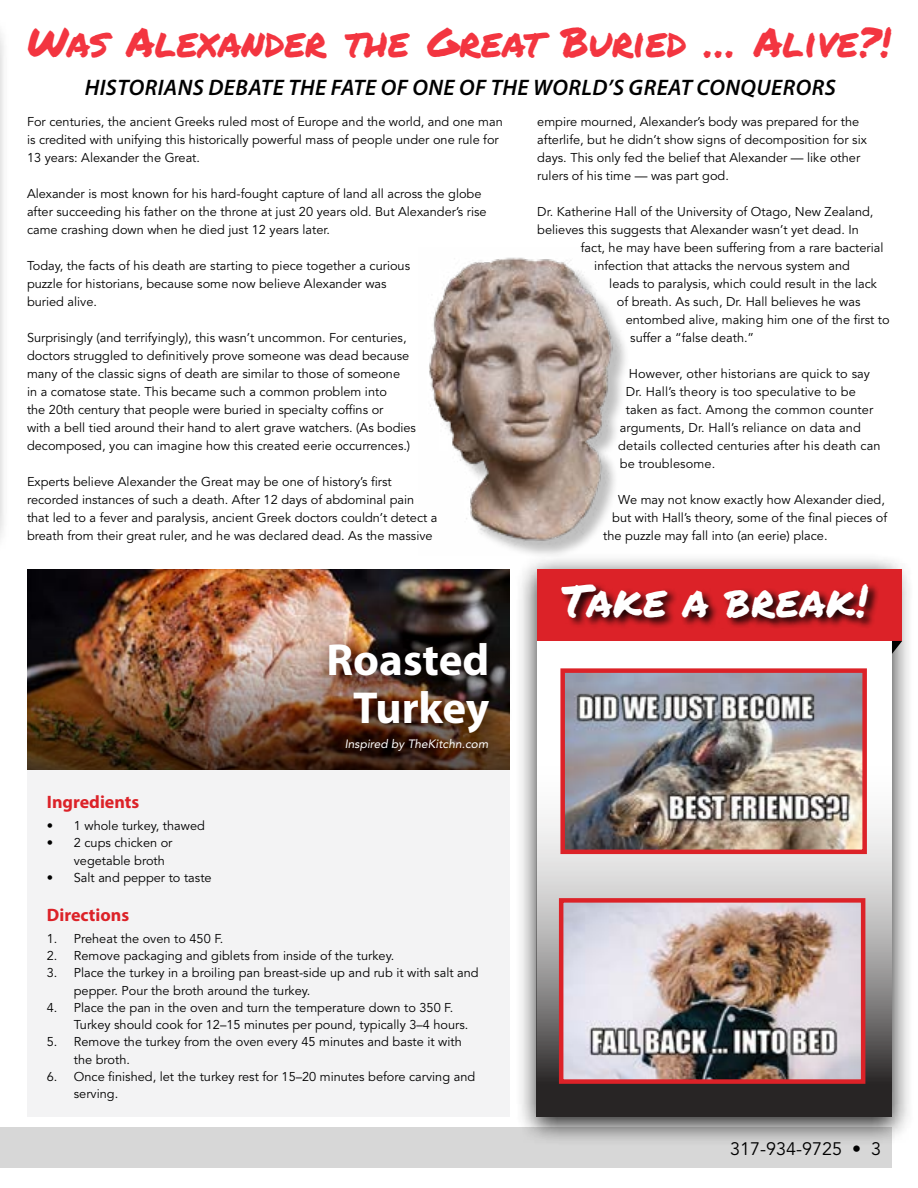
<style>
.page{position:relative;width:918px;height:1188px;background:#fff}
.page>*{position:absolute;margin:0;border:0;box-sizing:border-box;transform-origin:0 0}
.t1{font:700 45px/48px "Myriad Pro";color:#fff;text-align:center}
.t2{font:44.55px "Permanent Marker Pro";letter-spacing:.01em;color:#fff}
.t3{font:40.5px "Permanent Marker Pro";color:#f33540}
.t4{font:italic 600 22.5px "Myriad Pro";letter-spacing:.02em;color:#000}
.t5{font:700 18px "Myriad Pro";color:#dc2228}
.t6{font:18px "Avenir LT Std";color:#000}
.t7{font:12.75px/18px "Avenir LT Std";color:#000}
.t8{font:italic 12px "Avenir LT Std";color:#fff}
</style>
<div class="page">
<div style="left:0;top:1128px;width:892px;height:40px;background:#d7d7d7"></div>
<div style="left:0;top:11px;width:10px;height:549px;background:#000;opacity:.87"></div>
<div style="left:0;top:0;width:918px;height:15px;background:#fff"></div>
<div style="left:27px;top:569px;width:482px;height:548px;background:#f3f3f4"></div>
<img style="left:27px;top:569px;width:482px;height:69px">
<img style="left:27px;top:638px;width:482px;height:132px">
<div style="left:315px;top:630px;width:198px;height:126px;background:#000;opacity:.75"></div>
<div style="left:337px;top:730px;width:170px;height:37px;background:#000;opacity:.75"></div>
<div style="left:515px;top:553px;width:401px;height:593px;background:#000;opacity:.87"></div>
<div style="left:537px;top:569px;width:355px;height:548px;background:#fff"></div>
<svg style="left:537px;top:817px;width:355px;height:300px;background:#918f8f"></svg>
<div style="left:537px;top:569px;width:365px;height:72px;background:#dc2228"></div>
<svg style="left:892px;top:641px;width:10px;height:13px"></svg>
<div style="left:561px;top:582px;width:318px;height:47px;background:#000;opacity:.9"></div>
<img style="left:565px;top:673px;width:297px;height:176px">
<div style="left:560px;top:668px;width:307px;height:186px;border:4px solid #dc2228"></div>
<img style="left:564px;top:903px;width:296px;height:176px">
<div style="left:559px;top:898px;width:306px;height:186px;border:4px solid #dc2228"></div>
<img style="left:429px;top:257px;width:201px;height:298px">
<h3 class="t3" style="left:27px;top:12px;width:865px">Was Alexander the Great Buried … Alive?!</h3>
<h3 class="t4" style="left:85px;top:73px;width:752px">HISTORIANS DEBATE THE FATE OF ONE OF THE WORLD’S GREAT CONQUERORS</h3>
<p class="t7" style="left:27px;top:113px;width:477px">For centuries, the ancient Greeks ruled most of Europe and the world, and one man is credited with unifying this historically powerful mass of people under one rule for<br>13 years: Alexander the Great.</p>
<p class="t7" style="left:27px;top:185px;width:461px">Alexander is most known for his hard-fought capture of land all across the globe after succeeding his father on the throne at just 20 years old. But Alexander’s rise came crashing down when he died just 12 years later.</p>
<p class="t7" style="left:27px;top:257px;width:385px">Today, the facts of his death are starting to piece together a curious puzzle for historians, because some now believe Alexander was buried alive.</p>
<p class="t7" style="left:27px;top:329px;width:391px">Surprisingly (and terrifyingly), this wasn’t uncommon. For centuries, doctors struggled to definitively prove someone was dead because many of the classic signs of death are similar to those of someone<br>in a comatose state. This became such a common problem into<br>the 20th century that people were buried in specialty coffins or<br>with a bell tied around their hand to alert grave watchers. (As bodies decomposed, you can imagine how this created eerie occurrences.)</p>
<p class="t7" style="left:27px;top:473px;width:412px">Experts believe Alexander the Great may be one of history’s first recorded instances of such a death. After 12 days of abdominal pain that led to a fever and paralysis, ancient Greek doctors couldn’t detect a breath from their great ruler, and he was declared dead. As the massive</p>
<h1 class="t1" style="left:327px;top:634px;width:164px">Roasted<br>Turkey</h1>
<h3 class="t5" style="left:47px;top:791px;width:94px">Ingredients</h3>
<p class="t7" style="left:47px;top:817px;width:160px">• 1 whole turkey, thawed</p>
<p class="t7" style="left:74px;top:835px;width:100px;line-height:17.2px;text-indent:-27px">• 2 cups chicken or vegetable broth</p>
<p class="t7" style="left:47px;top:869px;width:166px">• Salt and pepper to taste</p>
<h3 class="t5" style="left:47px;top:903px;width:84px">Directions</h3>
<p class="t8" style="left:345px;top:737px;width:145px">Inspired by TheKitchn.com</p>
<p class="t7" style="left:47px;top:930px;width:178px">1. Preheat the oven to 450 F.</p>
<p class="t7" style="left:47px;top:947px;width:349px">2. Remove packaging and giblets from inside of the turkey.</p>
<p class="t7" style="left:74px;top:965px;width:406px;line-height:17.2px;text-indent:-27px">3. Place the turkey in a broiling pan breast-side up and rub it with salt and pepper. Pour the broth around the turkey.</p>
<p class="t7" style="left:74px;top:999px;width:396px;line-height:17.2px;text-indent:-27px">4. Place the pan in the oven and turn the temperature down to 350 F.<br>Turkey should cook for 12–15 minutes per pound, typically 3–4 hours.</p>
<p class="t7" style="left:74px;top:1034px;width:389px;line-height:17.2px;text-indent:-27px">5. Remove the turkey from the oven every 45 minutes and baste it with the broth.</p>
<p class="t7" style="left:74px;top:1068px;width:403px;line-height:17.2px;text-indent:-27px">6. Once finished, let the turkey rest for 15–20 minutes before carving and serving.</p>
<p class="t7" style="left:537px;top:113px;width:331px">empire mourned, Alexander’s body was prepared for the afterlife, but he didn’t show signs of decomposition for six days. This only fed the belief that Alexander — like other rulers of his time — was part god.</p>
<p class="t7" style="left:537px;top:203px;width:338px">Dr. Katherine Hall of the University of Otago, New Zealand, believes this suggests that Alexander wasn’t yet dead. In</p>
<p class="t7" style="left:594px;top:239px;width:291px;text-indent:-14px">fact, he may have been suffering from a rare bacterial infection that attacks the nervous system and</p>
<p class="t7" style="left:617px;top:275px;width:262px;text-indent:-7px">leads to paralysis, which could result in the lack of breath. As such, Dr. Hall believes he was</p>
<p class="t7" style="left:630px;top:311px;width:261px;text-indent:-5px">entombed alive, making him one of the first to suffer a “false death.”</p>
<p class="t7" style="left:629px;top:365px;width:243px">However, other historians are quick to say</p>
<p class="t7" style="left:626px;top:383px;width:231px">Dr. Hall’s theory is too speculative to be</p>
<p class="t7" style="left:626px;top:401px;width:249px">taken as fact. Among the common counter</p>
<p class="t7" style="left:620px;top:419px;width:243px">arguments, Dr. Hall’s reliance on data and</p>
<p class="t7" style="left:618px;top:437px;width:264px">details collected centuries after his death can</p>
<p class="t7" style="left:620px;top:455px;width:97px">be troublesome.</p>
<p class="t7" style="left:618px;top:491px;width:268px">We may not know exactly how Alexander died,</p>
<p class="t7" style="left:612px;top:509px;width:276px">but with Hall’s theory, some of the final pieces of</p>
<p class="t7" style="left:603px;top:527px;width:226px">the puzzle may fall into (an eerie) place.</p>
<h2 class="t2" style="left:562px;top:567px;width:307px">Take a break!</h2>
<h3 class="t6" style="left:730px;top:1138px;width:153px">317-934-9725 • 3</h3>
</div>
